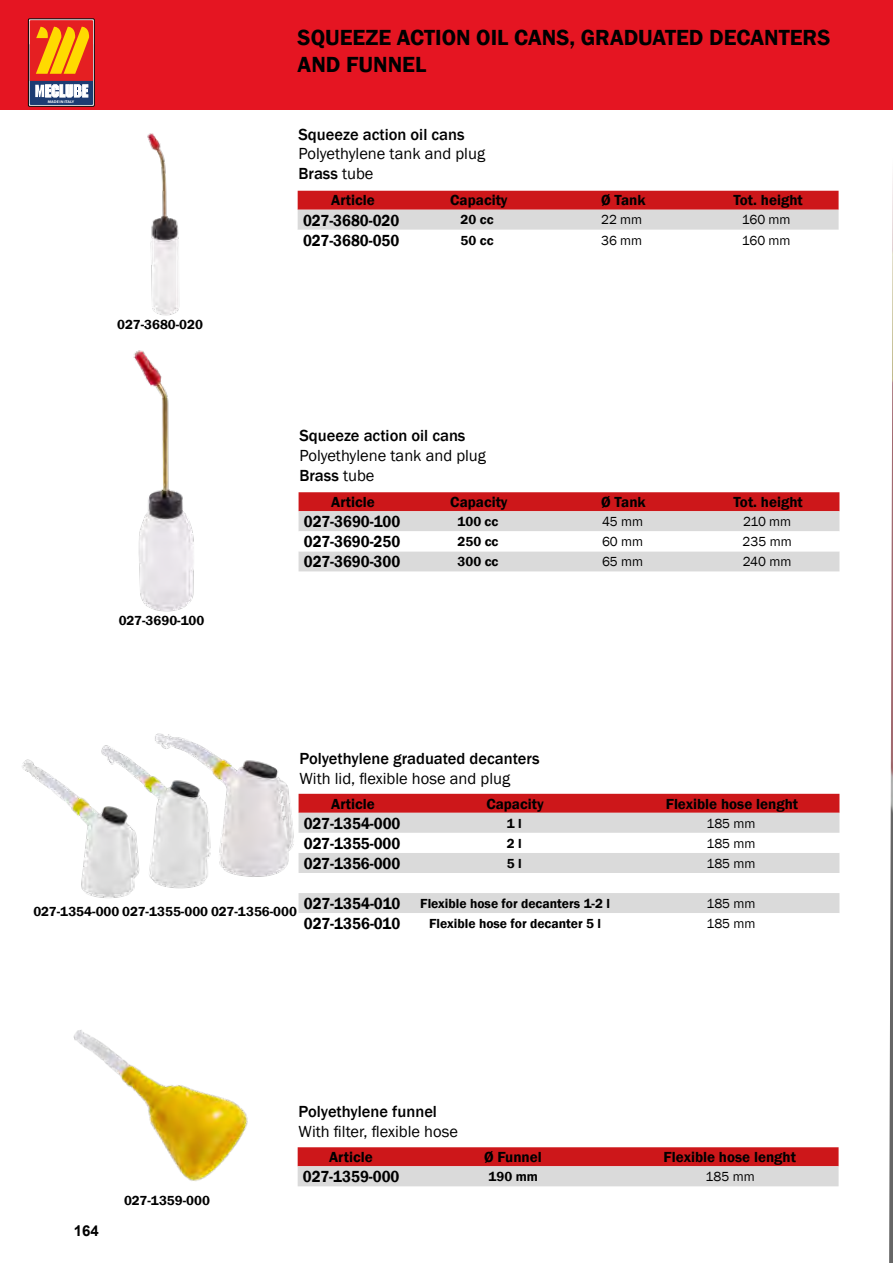
<style>
.page{position:relative;width:893px;height:1263px;background:#fff}
.page>*{position:absolute;margin:0;border:0;box-sizing:border-box;transform-origin:0 0}
.t1{font:600 22.5px/27px "Franklin Gothic";color:#000}
.t2{font:600 16.5px "Franklin Gothic";color:#000;scale:.92 1}
.t3{font:16.5px/19.8px "Franklin Gothic";color:#000}
.t4{font:500 16.5px "Franklin Gothic";color:#000}
.t5{font:600 15px "Franklin Gothic";color:#000}
.t6{font:700 15px "Arial";color:#000}
.t7{font:600 13.5px/20.1px "Franklin Gothic";color:#000;text-align:center}
.t8{font:13.5px "Franklin Gothic";color:#000}
.t9{font:700 3.75px "Myriad Pro";color:#fdfdfd;scale:1.06 1}
.s1{font-weight:500}
</style>
<div class="page">
<div style="left:0;top:0;width:893px;height:110px;background:#e51522"></div>
<div style="left:28px;top:19px;width:66px;height:87px;border:1px solid #000"></div>
<svg style="left:30px;top:20px;width:63px;height:85px"></svg>
<img style="left:101px;top:745px;width:104px;height:144px">
<img style="left:128px;top:733px;width:228px;height:147px">
<img style="left:22px;top:752px;width:135px;height:146px">
<img style="left:73px;top:1030px;width:236px;height:157px">
<img style="left:147px;top:133px;width:33px;height:183px">
<img style="left:133px;top:350px;width:61px;height:262px">
<img style="left:889px;top:177px;width:4px;height:1086px">
<svg style="left:298px;top:191px;width:541px;height:39px;background:#d47d7f"></svg>
<svg style="left:299px;top:492px;width:540px;height:79px"></svg>
<div style="left:299px;top:794px;width:540px;height:19px;background:#cd171a"></div>
<div style="left:299px;top:813px;width:540px;height:20px;background:#dadada"></div>
<svg style="left:299px;top:833px;width:540px;height:80px"></svg>
<svg style="left:298px;top:1147px;width:541px;height:39px;background:#d47c7d"></svg>
<p class="t9" style="left:48px;top:99px;width:26px">MADE IN ITALY</p>
<p class="t7" style="left:117px;top:315px;width:87px">027-3680-020</p>
<p class="t7" style="left:119px;top:611px;width:87px">027-3690-100</p>
<h1 class="t1" style="left:298px;top:24px;width:534px">SQUEEZE ACTION OIL CANS, GRADUATED DECANTERS<br>AND FUNNEL</h1>
<p class="t4" style="left:299px;top:124px;width:167px">Squeeze action oil cans</p>
<p class="t3" style="left:299px;top:144px;width:188px">Polyethylene tank and plug<br><span class="s1">Brass</span> tube</p>
<p class="t5" style="left:331px;top:191px;width:45px">Article</p>
<p class="t5" style="left:450px;top:191px;width:59px">Capacity</p>
<p class="t5" style="left:601px;top:191px;width:46px">Ø Tank</p>
<p class="t5" style="left:733px;top:191px;width:71px">Tot. height</p>
<p class="t2" style="left:303px;top:210px;width:106px">027-3680-020</p>
<p class="t7" style="left:461px;top:210px;width:35px">20 cc</p>
<p class="t8" style="left:601px;top:212px;width:43px">22 mm</p>
<p class="t8" style="left:742px;top:212px;width:50px">160 mm</p>
<p class="t2" style="left:303px;top:230px;width:106px">027-3680-050</p>
<p class="t7" style="left:461px;top:230px;width:35px">50 cc</p>
<p class="t8" style="left:601px;top:232px;width:43px">36 mm</p>
<p class="t8" style="left:742px;top:232px;width:50px">160 mm</p>
<p class="t4" style="left:299px;top:425px;width:167px">Squeeze action oil cans</p>
<p class="t3" style="left:299px;top:446px;width:188px">Polyethylene tank and plug<br><span class="s1">Brass</span> tube</p>
<p class="t5" style="left:331px;top:493px;width:45px">Article</p>
<p class="t5" style="left:450px;top:493px;width:59px">Capacity</p>
<p class="t5" style="left:601px;top:493px;width:46px">Ø Tank</p>
<p class="t5" style="left:733px;top:493px;width:71px">Tot. height</p>
<p class="t2" style="left:304px;top:511px;width:106px">027-3690-100</p>
<p class="t7" style="left:458px;top:512px;width:42px">100 cc</p>
<p class="t8" style="left:602px;top:513px;width:43px">45 mm</p>
<p class="t8" style="left:743px;top:513px;width:50px">210 mm</p>
<p class="t2" style="left:304px;top:531px;width:106px">027-3690-250</p>
<p class="t7" style="left:458px;top:532px;width:42px">250 cc</p>
<p class="t8" style="left:602px;top:533px;width:43px">60 mm</p>
<p class="t8" style="left:743px;top:533px;width:51px">235 mm</p>
<p class="t2" style="left:304px;top:551px;width:106px">027-3690-300</p>
<p class="t7" style="left:458px;top:552px;width:42px">300 cc</p>
<p class="t8" style="left:602px;top:553px;width:43px">65 mm</p>
<p class="t8" style="left:743px;top:553px;width:50px">240 mm</p>
<p class="t4" style="left:299px;top:748px;width:242px">Polyethylene graduated decanters</p>
<p class="t3" style="left:299px;top:769px;width:212px">With lid, flexible hose and plug</p>
<p class="t5" style="left:331px;top:794px;width:45px">Article</p>
<p class="t5" style="left:486px;top:794px;width:59px">Capacity</p>
<p class="t5" style="left:666px;top:794px;width:134px">Flexible hose lenght</p>
<p class="t2" style="left:304px;top:813px;width:107px">027-1354-000</p>
<p class="t7" style="left:507px;top:813px;width:16px">1 l</p>
<p class="t8" style="left:706px;top:815px;width:50px">185 mm</p>
<p class="t2" style="left:304px;top:833px;width:107px">027-1355-000</p>
<p class="t7" style="left:507px;top:833px;width:16px">2 l</p>
<p class="t8" style="left:706px;top:835px;width:50px">185 mm</p>
<p class="t2" style="left:304px;top:853px;width:107px">027-1356-000</p>
<p class="t7" style="left:507px;top:853px;width:16px">5 l</p>
<p class="t8" style="left:706px;top:855px;width:50px">185 mm</p>
<p class="t2" style="left:304px;top:893px;width:106px">027-1354-010</p>
<p class="t8" style="left:706px;top:895px;width:50px">185 mm</p>
<p class="t2" style="left:304px;top:913px;width:106px">027-1356-010</p>
<p class="t8" style="left:706px;top:915px;width:50px">185 mm</p>
<p class="t7" style="left:420px;top:894px;width:191px">Flexible hose for decanters 1-2 l<br>Flexible hose for decanter 5 l</p>
<p class="t7" style="left:33px;top:902px;width:265px">027-1354-000 027-1355-000 027-1356-000</p>
<p class="t4" style="left:299px;top:1102px;width:140px">Polyethylene funnel</p>
<p class="t3" style="left:299px;top:1122px;width:161px">With filter, flexible hose</p>
<p class="t5" style="left:329px;top:1148px;width:45px">Article</p>
<p class="t5" style="left:484px;top:1148px;width:59px">Ø Funnel</p>
<p class="t5" style="left:664px;top:1148px;width:134px">Flexible hose lenght</p>
<p class="t6" style="left:74px;top:1220px;width:27px">164</p>
<p class="t7" style="left:124px;top:1191px;width:87px">027-1359-000</p>
<p class="t2" style="left:303px;top:1166px;width:107px">027-1359-000</p>
<p class="t7" style="left:489px;top:1167px;width:51px">190 mm</p>
<p class="t8" style="left:706px;top:1168px;width:50px">185 mm</p>
</div>
